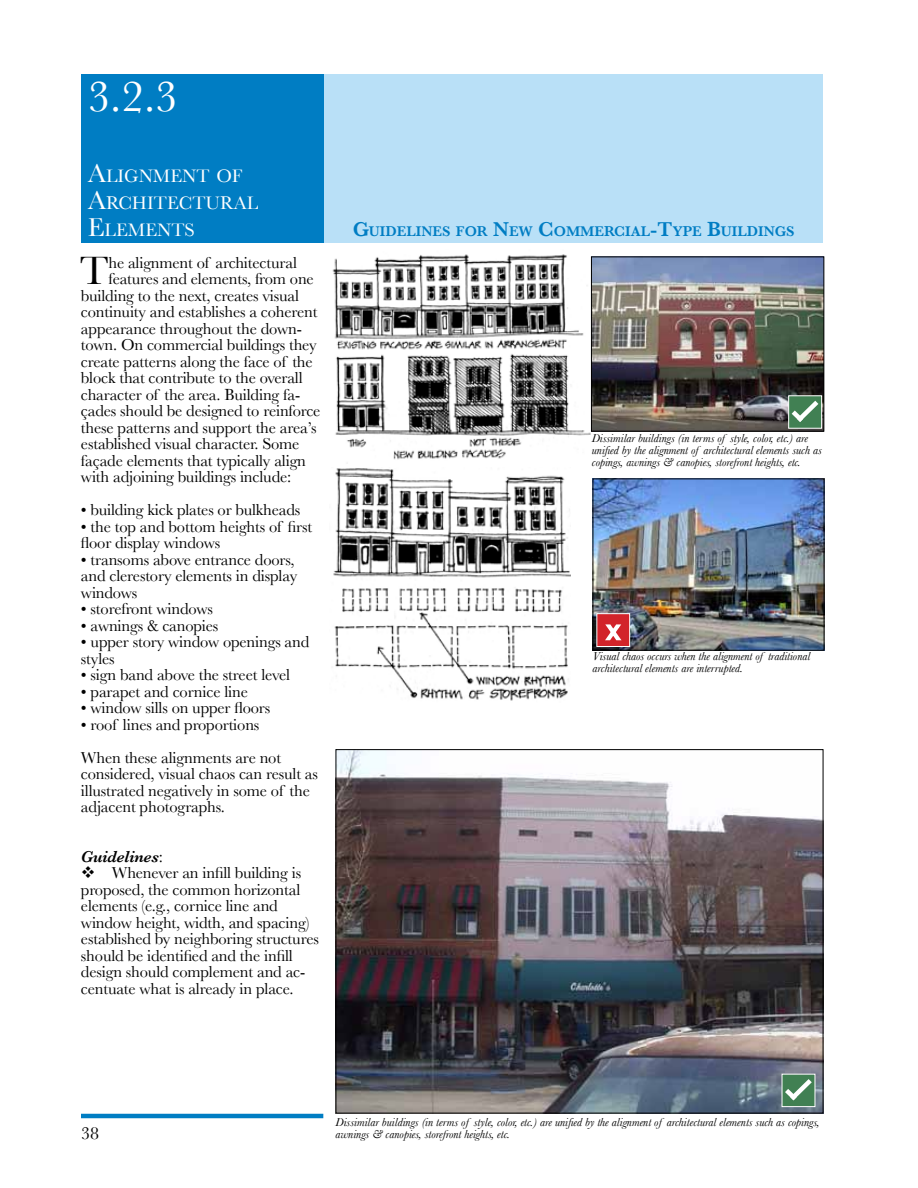
<style>
.page{position:relative;width:918px;height:1188px;background:#fff}
.page>*{position:absolute;margin:0;border:0;box-sizing:border-box;transform-origin:0 0}
.t1{font:45px "Baskerville";color:#fff}
.t2{font:41.4px "Baskerville";color:#000}
.t3{font:18.9px/27px "Baskerville";color:#fff}
.t4{font:18px "Baskerville";color:#000}
.t5{font:16.5px/16.5px "Baskerville";letter-spacing:-.01em;color:#000}
.t6{font:italic 600 16.5px "Baskerville";letter-spacing:-.01em;color:#000}
.t7{font:600 14.7px "Baskerville";color:#007dc3}
.t8{font:italic 12px/12px "Baskerville";color:#000}
.s1{font-size:27px}
.s2{font-weight:400;font-style:normal}
.s3{font-size:21px}
</style>
<div class="page">
<div style="left:263px;top:74px;width:560px;height:169px;background:#b9e0f7"></div>
<hr style="left:81px;top:1114px;width:242px;height:4px;background:#007dc3">
<div style="left:81px;top:74px;width:242px;height:169px;background:#007dc3"></div>
<img style="left:332px;top:254px;width:259px;height:206px">
<img style="left:333px;top:468px;width:237px;height:233px">
<img style="left:595px;top:480px;width:227px;height:169px">
<div style="left:593px;top:478px;width:231px;height:173px;border:1px solid #000"></div>
<div style="left:597px;top:614px;width:33px;height:32px;background:#d2232a"></div>
<svg style="left:605px;top:624px;width:17px;height:17px"></svg>
<div style="left:596px;top:613px;width:34px;height:34px;border:1px solid #fff"></div>
<img style="left:338px;top:751px;width:483px;height:360px">
<svg style="left:782px;top:1105px;width:33px;height:2px"></svg>
<svg style="left:780px;top:1074px;width:37px;height:31px"></svg>
<img style="left:593px;top:258px;width:229px;height:172px">
<div style="left:591px;top:256px;width:233px;height:176px;border:1px solid #000"></div>
<svg style="left:788px;top:395px;width:34px;height:34px"></svg>
<svg style="left:787px;top:396px;width:36px;height:31px"></svg>
<h1 class="t1" style="left:88px;top:70px;width:91px">3.2.3</h1>
<p class="t3" style="left:88px;top:162px;width:172px"><span class="s1">A</span>LIGNMENT OF<br><span class="s1">A</span>RCHITECTURAL<br><span class="s1">E</span>LEMENTS</p>
<h2 class="t2" style="left:80px;top:246px;width:30px">T</h2>
<p class="t5" style="left:108px;top:254px;width:190px">he alignment of architectural</p>
<p class="t5" style="left:108px;top:270px;width:207px">features and elements, from one</p>
<p class="t5" style="left:81px;top:287px;width:220px">building to the next, creates visual</p>
<p class="t5" style="left:81px;top:303px;width:238px">continuity and establishes a coherent</p>
<p class="t5" style="left:81px;top:320px;width:222px">appearance throughout the down-</p>
<p class="t5" style="left:81px;top:336px;width:237px">town. On commercial buildings they</p>
<p class="t5" style="left:81px;top:353px;width:233px">create patterns along the face of the</p>
<p class="t5" style="left:81px;top:369px;width:223px">block that contribute to the overall</p>
<p class="t5" style="left:81px;top:386px;width:221px">character of the area. Building fa-</p>
<p class="t5" style="left:81px;top:402px;width:241px">çades should be designed to reinforce</p>
<p class="t5" style="left:81px;top:419px;width:237px">these patterns and support the area’s</p>
<p class="t5" style="left:81px;top:435px;width:220px">established visual character. Some</p>
<p class="t5" style="left:81px;top:452px;width:227px">façade elements that typically align</p>
<p class="t5" style="left:81px;top:468px;width:212px">with adjoining buildings include:</p>
<p class="t5" style="left:81px;top:501px;width:221px">• building kick plates or bulkheads</p>
<p class="t5" style="left:81px;top:518px;width:233px">• the top and bottom heights of first floor display windows</p>
<p class="t5" style="left:81px;top:551px;width:218px">• transoms above entrance doors, and clerestory elements in display windows</p>
<p class="t5" style="left:81px;top:600px;width:133px">• storefront windows</p>
<p class="t5" style="left:81px;top:617px;width:139px">• awnings &amp; canopies</p>
<p class="t5" style="left:81px;top:633px;width:230px">• upper story window openings and styles</p>
<p class="t5" style="left:81px;top:666px;width:211px">• sign band above the street level</p>
<p class="t5" style="left:81px;top:683px;width:168px">• parapet and cornice line</p>
<p class="t5" style="left:81px;top:699px;width:191px">• window sills on upper floors</p>
<p class="t5" style="left:81px;top:708px;width:202px;line-height:33px">• roof lines and proportions<br>When these alignments are not</p>
<p class="t5" style="left:81px;top:765px;width:239px">considered, visual chaos can result as illustrated negatively in some of the adjacent photographs.</p>
<p class="t6" style="left:81px;top:847px;width:84px">Guidelines<span class="s2">:</span></p>
<p class="t5" style="left:81px;top:864px;width:239px">❖ Whenever an infill building is proposed, the common horizontal elements (e.g., cornice line and window height, width, and spacing) established by neighboring structures should be identified and the infill design should complement and ac&shy;centuate what is already in place.</p>
<p class="t7" style="left:353px;top:223px;width:442px"><span class="s3">G</span>UIDELINES FOR <span class="s3">N</span>EW <span class="s3">C</span> OMMERCIAL<span class="s3">-T</span>YPE <span class="s3">B</span>UILDINGS</p>
<p class="t8" style="left:592px;top:432px;width:231px">Dissimilar buildings (in terms of style, color, etc.) are unified by the alignment of architectural elements such as copings, awnings &amp; canopies, storefront heights, etc.</p>
<p class="t8" style="left:593px;top:650px;width:219px">Visual chaos occurs when the alignment of traditional architectural elements are interrupted.</p>
<p class="t4" style="left:81px;top:1123px;width:19px">38</p>
<p class="t8" style="left:336px;top:1116px;width:486px">Dissimilar buildings (in terms of style, color, etc.) are unified by the alignment of architectural elements such as copings, awnings &amp; canopies, storefront heights, etc.</p>
</div>
